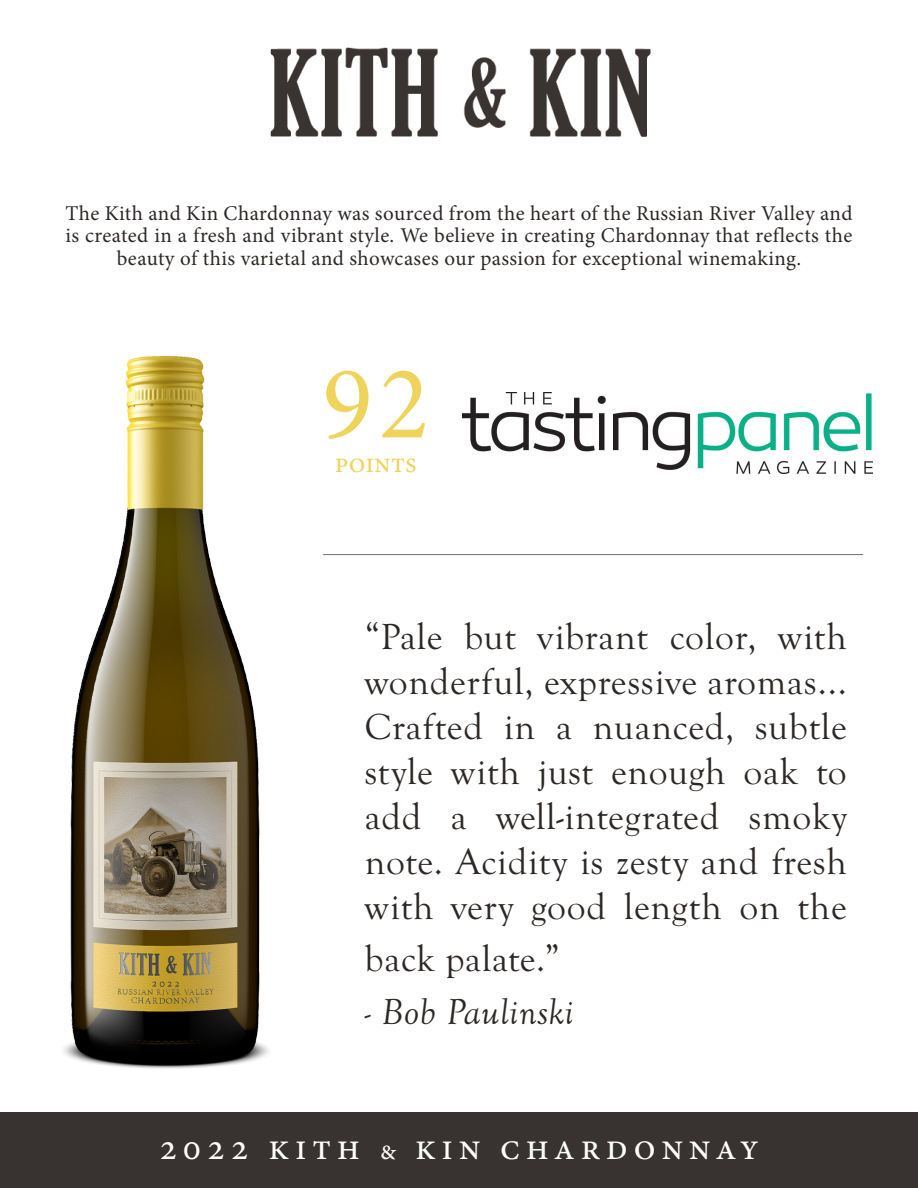
<style>
.page{position:relative;width:918px;height:1188px;background:#fff}
.page>*{position:absolute;margin:0;border:0;box-sizing:border-box;transform-origin:0 0}
.t1{font:105px "Minion Pro";color:#efd45c}
.t2{font:37.5px/45px "Goudy Old Sty";letter-spacing:.02em;color:#2d2826;text-align:justify}
.t3{font:37.5px "Minion Pro";letter-spacing:.15em;color:#fff}
.t4{font:italic 37.5px "Goudy Old Sty";letter-spacing:.02em;color:#2d2826}
.t5{font:28.5px "Minion Pro";color:#efd45c}
.t6{font:21px/22.5px "Minion Pro";letter-spacing:.02em;color:#2d2826;text-align:center}
.s1{font-size:27px}
</style>
<div class="page">
<div style="left:0;top:1112px;width:918px;height:76px;background:#383331"></div>
<img style="left:63px;top:356px;width:206px;height:713px">
<img style="left:270px;top:47px;width:381px;height:90px">
<hr style="left:323px;top:554px;width:540px;height:1px;background:#796f6e">
<img style="left:462px;top:392px;width:410px;height:82px">
<p class="t6" style="left:66px;top:202px;width:788px">The Kith and Kin Chardonnay was sourced from the heart of the Russian River Valley and is created in a fresh and vibrant style. We believe in creating Chardonnay that reflects the beauty of this varietal and showcases our passion for exceptional winemaking.</p>
<p class="t1" style="left:322px;top:334px;width:109px">92</p>
<p class="t5" style="left:335px;top:443px;width:84px">points</p>
<p class="t2" style="left:365px;top:615px;width:483px">“Pale but vibrant color, with wonderful, expressive aromas...<br>Crafted in a nuanced, subtle style with just enough oak to add a well-integrated smoky note. Acidity is zesty and fresh with very good length on the</p>
<p class="t2" style="left:365px;top:937px;width:196px">back palate.”</p>
<p class="t4" style="left:365px;top:991px;width:210px">- Bob Paulinski</p>
<p class="t3" style="left:159px;top:1122px;width:601px">2022 kith <span class="s1">&amp;</span> kin chardonnay</p>
</div>
